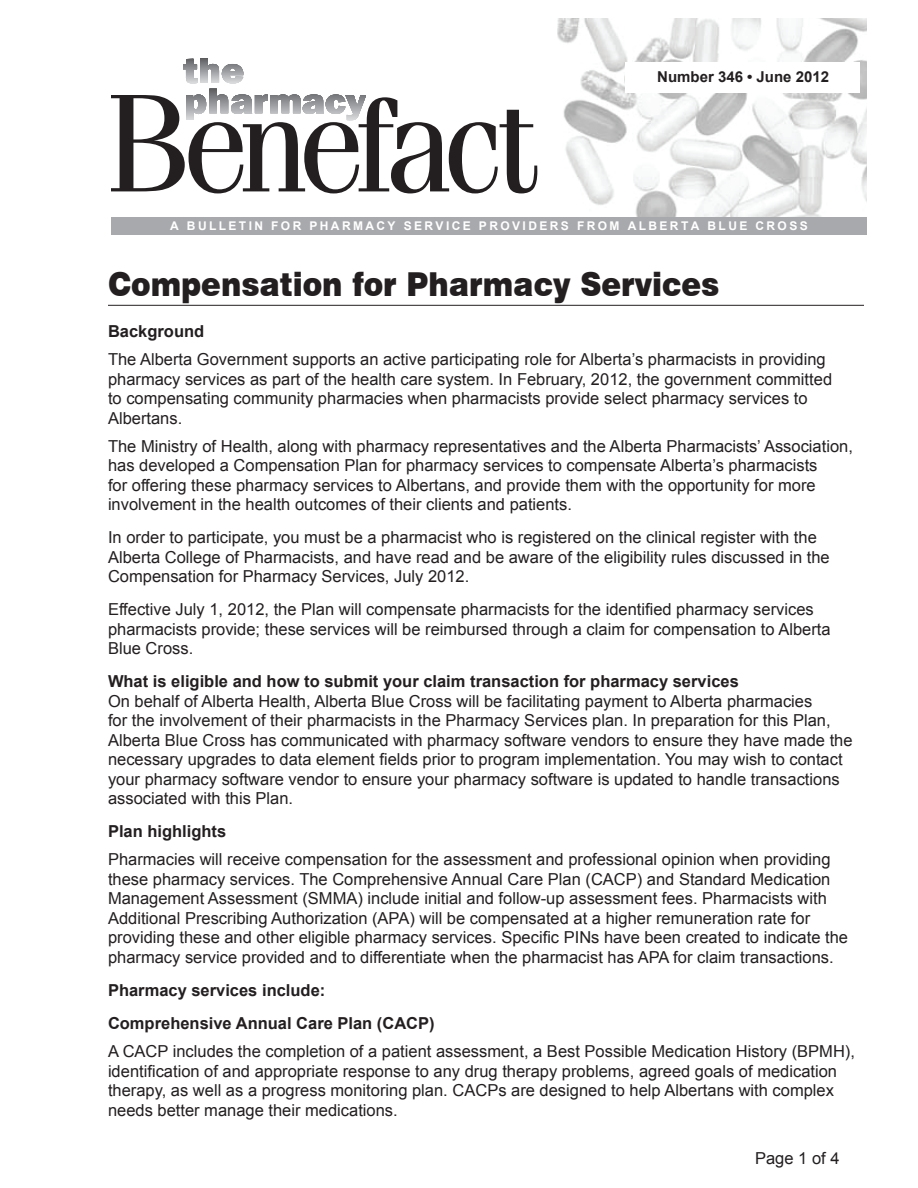
<style>
.page{position:relative;width:918px;height:1188px;background:#fff}
.page>*{position:absolute;margin:0;border:0;box-sizing:border-box;transform-origin:0 0}
.t1{font:900 33px "Swiss 721 BT";color:#231f20;scale:.9 1}
.t2{font:16.5px/19.5px "Arial";color:#231f20}
.t3{font:700 16.5px/33px "Arial";color:#231f20}
.t4{font:700 15px "Arial";color:#231f20}
.t5{font:700 12px "Arial";letter-spacing:.2em;color:#fff}
</style>
<div class="page">
<img style="left:558px;top:19px;width:309px;height:198px">
<div style="left:625px;top:62px;width:235px;height:30px;background:#fff"></div>
<svg style="left:111px;top:58px;width:426px;height:135px"></svg>
<div style="left:111px;top:217px;width:756px;height:18px;background:#a8a9ad"></div>
<hr style="left:108px;top:305px;width:756px;height:1px;background:#231f20">
<p class="t4" style="left:657px;top:67px;width:173px">Number 346 • June 2012</p>
<p class="t5" style="left:170px;top:218px;width:629px">A Bulletin for Pharmacy Service Providers from Alb erta Blue Cross</p>
<h1 class="t1" style="left:108px;top:264px;width:681px">Compensation for Pharmacy Services</h1>
<p class="t3" style="left:108px;top:315px;width:98px">Background</p>
<p class="t2" style="left:108px;top:350px;width:726px">The Alberta Government supports an active participating role for Alberta’s pharmacists in providing pharmacy services as part of the health care system. In February, 2012, the government committed to compensating community pharmacies when pharmacists provide select pharmacy services to Albertans.</p>
<p class="t2" style="left:108px;top:436px;width:746px">The Ministry of Health, along with pharmacy representatives and the Alberta Pharmacists’ Association, has developed a Compensation Plan for pharmacy services to compensate Alberta’s pharmacists<br>for offering these pharmacy services to Albertans, and provide them with the opportunity for more involvement in the health outcomes of their clients and patients.</p>
<p class="t2" style="left:108px;top:528px;width:723px">In order to participate, you must be a pharmacist who is registered on the clinical register with the<br>Alberta College of Pharmacists, and have read and be aware of the eligibility rules discussed in the<br>Compensation for Pharmacy Services, July 2012.</p>
<p class="t2" style="left:108px;top:600px;width:724px">Effective July 1, 2012, the Plan will compensate pharmacists for the identified pharmacy services pharmacists provide; these services will be reimbursed through a claim for compensation to Alberta<br>Blue Cross.</p>
<p class="t3" style="left:108px;top:666px;width:632px">What is eligible and how to submit your claim transaction for pharmacy services</p>
<p class="t2" style="left:108px;top:691px;width:746px">On behalf of Alberta Health, Alberta Blue Cross will be facilitating payment to Alberta pharmacies<br>for the involvement of their pharmacists in the Pharmacy Services plan. In preparation for this Plan, Alberta Blue Cross has communicated with pharmacy software vendors to ensure they have made the necessary upgrades to data element fields prior to program implementation. You may wish to contact your pharmacy software vendor to ensure your pharmacy software is updated to handle transactions associated with this Plan.</p>
<p class="t3" style="left:108px;top:816px;width:120px">Plan highlights</p>
<p class="t2" style="left:108px;top:850px;width:742px">Pharmacies will receive compensation for the assessment and professional opinion when providing these pharmacy services. The Comprehensive Annual Care Plan (CACP) and Standard Medication Management Assessment (SMMA) include initial and follow-up assessment fees. Pharmacists with Additional Prescribing Authorization (APA) will be compensated at a higher remuneration rate for providing these and other eligible pharmacy services. Specific PINs have been created to indicate the pharmacy service provided and to differentiate when the pharmacist has APA for claim transactions.</p>
<p class="t3" style="left:108px;top:974px;width:328px">Pharmacy services include:<br>Comprehensive Annual Care Plan (CACP)</p>
<p class="t2" style="left:108px;top:1042px;width:749px">A CACP includes the completion of a patient assessment, a Best Possible Medication History (BPMH), identification of and appropriate response to any drug therapy problems, agreed goals of medication therapy, as well as a progress monitoring plan. CACPs are designed to help Albertans with complex needs better manage their medications.</p>
<p class="t2" style="left:755px;top:1149px;width:86px">Page 1 of 4</p>
</div>
